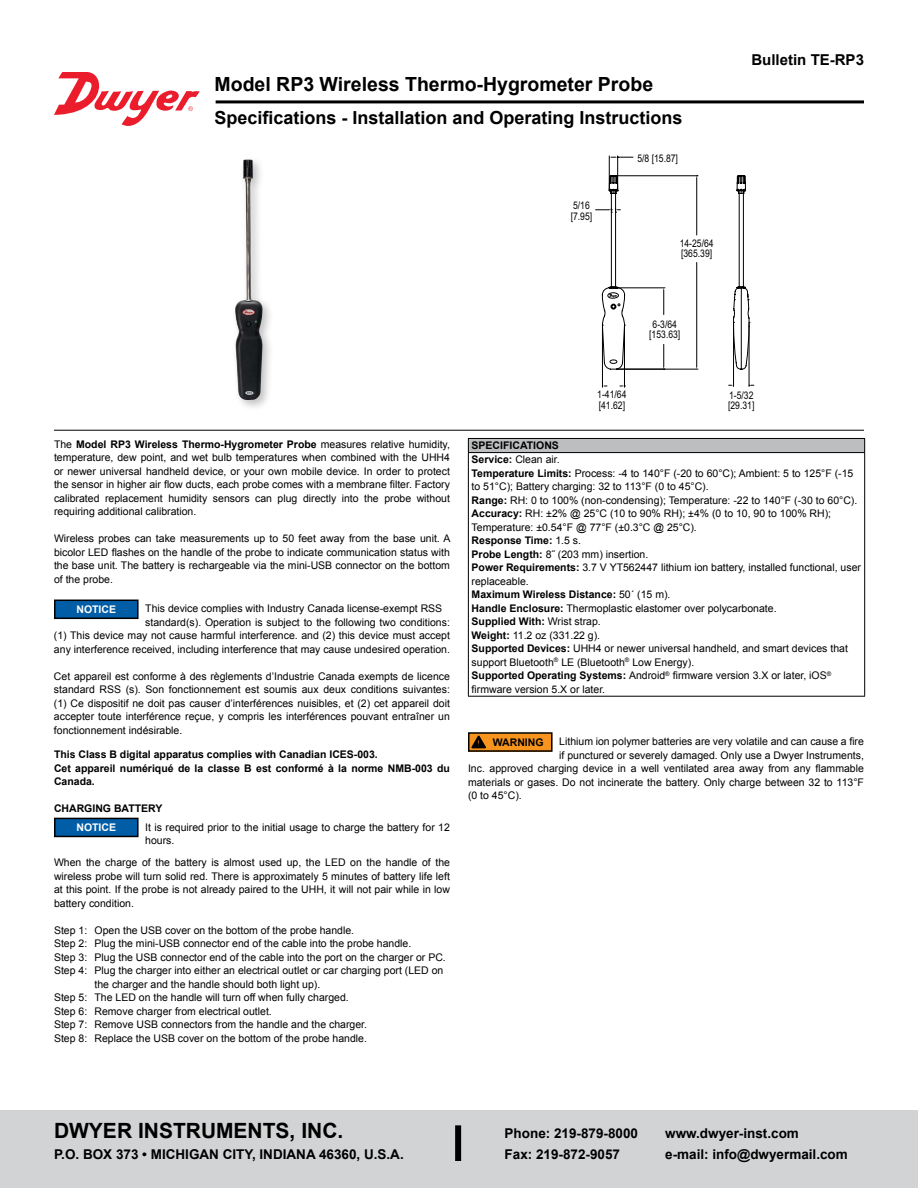
<style>
.page{position:relative;width:918px;height:1188px;background:#fff}
.page>*{position:absolute;margin:0;border:0;box-sizing:border-box;transform-origin:0 0}
.t1{font:700 21px "Arial";color:#000}
.t2{font:700 19.5px "Arial";color:#000}
.t3{font:700 18px "Arial";color:#000}
.t4{font:700 15px "Arial";color:#000}
.t5{font:700 13.5px "Arial";color:#000}
.t6{font:10.5px/13.5px "Arial";color:#000;text-align:justify}
.t7{font:700 10.5px/13.5px "Arial";color:#000}
.t8{font:10.5px/10.5px "Arial Narrow";color:#000}
.t9{font:700 10.5px "Arial";color:#fff}
.s1{font-weight:700}
.s2{font-weight:400}
</style>
<div class="page">
<div style="left:0;top:1111px;width:918px;height:77px;background:#d1d3d4"></div>
<div style="left:455px;top:1125px;width:6px;height:36px;background:#000"></div>
<hr style="left:216px;top:100px;width:648px;height:3px;background:#000">
<hr style="left:54px;top:430px;width:810px;height:1px;background:#000">
<div style="left:468px;top:438px;width:397px;height:15px;background:#bcbec0"></div>
<hr style="left:864px;top:453px;width:1px;height:243px;background:#000">
<hr style="left:468px;top:453px;width:1px;height:243px;background:#000">
<hr style="left:468px;top:696px;width:397px;height:1px;background:#000">
<hr style="left:468px;top:438px;width:397px;height:1px;background:#000">
<svg style="left:468px;top:439px;width:1px;height:13px"></svg>
<svg style="left:864px;top:439px;width:1px;height:13px"></svg>
<hr style="left:468px;top:452px;width:397px;height:1px;background:#000">
<div style="left:55px;top:600px;width:83px;height:18px;background:#005da6"></div>
<div style="left:54px;top:600px;width:85px;height:19px;border:2px solid #000"></div>
<div style="left:55px;top:818px;width:83px;height:18px;background:#005da6"></div>
<div style="left:54px;top:818px;width:85px;height:19px;border:2px solid #000"></div>
<div style="left:469px;top:733px;width:83px;height:18px;background:#f7941e"></div>
<div style="left:468px;top:732px;width:85px;height:20px;border:2px solid #000"></div>
<svg style="left:472px;top:736px;width:14px;height:12px"></svg>
<svg style="left:596px;top:156px;width:158px;height:232px"></svg>
<div style="left:231px;top:155px;width:43px;height:257px;background:#000;opacity:.25"></div>
<img style="left:235px;top:159px;width:28px;height:241px">
<svg style="left:54px;top:72px;width:146px;height:54px"></svg>
<p class="t2" style="left:215px;top:71px;width:440px">Model RP3 Wireless Thermo-Hygrometer Probe</p>
<p class="t3" style="left:215px;top:105px;width:470px">Specifications - Installation and Operating Instructions</p>
<p class="t8" style="left:571px;top:200px;width:23px">5/16 [7.95]</p>
<p class="t8" style="left:637px;top:153px;width:42px">5/8 [15.87]</p>
<p class="t8" style="left:680px;top:237px;width:35px">14-25/64 [365.39]</p>
<p class="t4" style="left:751px;top:50px;width:114px">Bulletin TE-RP3</p>
<p class="t8" style="left:597px;top:389px;width:31px">1-41/64 [41.62]</p>
<p class="t8" style="left:649px;top:318px;width:33px;text-align:center">6-3/64 [153.63]</p>
<p class="t8" style="left:728px;top:389px;width:28px">1-5/32 [29.31]</p>
<p class="t6" style="left:54px;top:438px;width:398px">The <span class="s1">Model RP3 Wireless Thermo-Hygrometer Probe</span> measures relative humidity, temperature, dew point, and wet bulb temperatures when combined with the UHH4 or newer universal handheld device, or your own mobile device. In order to protect the sensor in higher air flow ducts, each probe comes with a membrane filter. Factory calibrated replacement humidity sensors can plug directly into the probe without requiring additional calibration.</p>
<p class="t6" style="left:54px;top:532px;width:398px">Wireless probes can take measurements up to 50 feet away from the base unit. A bicolor LED flashes on the handle of the probe to indicate communication status with the base unit. The battery is rechargeable via the mini-USB connector on the bottom of the probe.</p>
<p class="t6" style="left:145px;top:602px;width:299px">This device complies with Industry Canada license-exempt RSS</p>
<p class="t6" style="left:54px;top:616px;width:398px;text-indent:91px">standard(s). Operation is subject to the following two conditions: (1) This device may not cause harmful interference. and (2) this device must accept any interference received, including interference that may cause undesired operation.</p>
<p class="t6" style="left:54px;top:670px;width:397px">Cet appareil est conforme à des règlements d’Industrie Canada exempts de licence standard RSS (s). Son fonctionnement est soumis aux deux conditions suivantes: (1) Ce dispositif ne doit pas causer d’interférences nuisibles, et (2) cet appareil doit accepter toute interférence reçue, y compris les interférences pouvant entraîner un fonctionnement indésirable.</p>
<p class="t9" style="left:76px;top:602px;width:41px">NOTICE</p>
<p class="t7" style="left:54px;top:748px;width:325px">This Class B digital apparatus complies with Canadian ICES-003.</p>
<p class="t7" style="left:54px;top:762px;width:397px">Cet appareil numériqué de la classe B est conformé à la norme NMB-003 du<br>Canada.</p>
<p class="t7" style="left:54px;top:802px;width:110px">CHARGING BATTERY</p>
<p class="t9" style="left:76px;top:821px;width:41px">NOTICE</p>
<p class="t6" style="left:145px;top:820px;width:306px">It is required prior to the initial usage to charge the battery for 12 hours.</p>
<p class="t6" style="left:54px;top:856px;width:398px">When the charge of the battery is almost used up, the LED on the handle of the wireless probe will turn solid red. There is approximately 5 minutes of battery life left at this point. If the probe is not already paired to the UHH, it will not pair while in low battery condition.</p>
<p class="t6" style="left:54px;top:924px;width:302px">Step 1: Open the USB cover on the bottom of the probe handle.</p>
<p class="t6" style="left:54px;top:937px;width:359px">Step 2: Plug the mini-USB connector end of the cable into the probe handle.</p>
<p class="t6" style="left:54px;top:951px;width:393px">Step 3: Plug the USB connector end of the cable into the port on the charger or PC.</p>
<p class="t6" style="left:54px;top:964px;width:391px">Step 4: Plug the charger into either an electrical outlet or car charging port (LED on</p>
<p class="t6" style="left:94px;top:978px;width:227px">the charger and the handle should both light up).</p>
<p class="t6" style="left:54px;top:991px;width:296px">Step 5: The LED on the handle will turn off when fully charged.</p>
<p class="t6" style="left:54px;top:1005px;width:219px">Step 6: Remove charger from electrical outlet.</p>
<p class="t6" style="left:54px;top:1018px;width:315px">Step 7: Remove USB connectors from the handle and the charger.</p>
<p class="t6" style="left:54px;top:1032px;width:315px">Step 8: Replace the USB cover on the bottom of the probe handle.</p>
<p class="t7" style="left:472px;top:439px;width:89px">SPECIFICATIONS</p>
<p class="t6" style="left:472px;top:453px;width:90px"><span class="s1">Service:</span> Clean air.</p>
<p class="t6" style="left:472px;top:467px;width:383px"><span class="s1">Temperature Limits:</span> Process: -4 to 140°F (-20 to 60°C); Ambient: 5 to 125°F (-15</p>
<p class="t6" style="left:472px;top:480px;width:239px">to 51°C); Battery charging: 32 to 113°F (0 to 45°C).</p>
<p class="t6" style="left:472px;top:494px;width:387px"><span class="s1">Range:</span> RH: 0 to 100% (non-condensing); Temperature: -22 to 140°F (-30 to 60°C).</p>
<p class="t6" style="left:472px;top:507px;width:361px"><span class="s1">Accuracy:</span> RH: ±2% @ 25°C (10 to 90% RH); ±4% (0 to 10, 90 to 100% RH);</p>
<p class="t6" style="left:472px;top:521px;width:227px">Temperature: ±0.54°F @ 77°F (±0.3°C @ 25°C).</p>
<p class="t7" style="left:472px;top:534px;width:111px">Response Time: <span class="s2">1.5 s.</span></p>
<p class="t6" style="left:472px;top:548px;width:178px"><span class="s1">Probe Length:</span> 8˝ (203 mm) insertion.</p>
<p class="t6" style="left:472px;top:561px;width:391px"><span class="s1">Power Requirements:</span> 3.7 V YT562447 lithium ion battery, installed functional, user</p>
<p class="t6" style="left:472px;top:575px;width:59px">replaceable.</p>
<p class="t7" style="left:472px;top:588px;width:200px">Maximum Wireless Distance: <span class="s2">50´ (15 m).</span></p>
<p class="t6" style="left:472px;top:602px;width:306px"><span class="s1">Handle Enclosure:</span> Thermoplastic elastomer over polycarbonate.</p>
<p class="t7" style="left:472px;top:615px;width:131px">Supplied With: <span class="s2">Wrist strap.</span></p>
<p class="t6" style="left:472px;top:629px;width:130px"><span class="s1">Weight:</span> 11.2 oz (331.22 g).</p>
<p class="t6" style="left:472px;top:642px;width:378px"><span class="s1">Supported Devices:</span> UHH4 or newer universal handheld, and smart devices that support Bluetooth<sup>®</sup> LE (Bluetooth<sup>®</sup> Low Energy).</p>
<p class="t6" style="left:472px;top:669px;width:361px"><span class="s1">Supported Operating Systems:</span> Android<sup>®</sup> firmware version 3.X or later, iOS<sup>® </sup>firmware version 5.X or later.</p>
<p class="t6" style="left:559px;top:735px;width:306px">Lithium ion polymer batteries are very volatile and can cause a fire</p>
<p class="t6" style="left:559px;top:748px;width:306px">if punctured or severely damaged. Only use a Dwyer Instruments,</p>
<p class="t6" style="left:468px;top:762px;width:397px">Inc. approved charging device in a well ventilated area away from any flammable</p>
<p class="t6" style="left:468px;top:775px;width:397px">materials or gases. Do not incinerate the battery. Only charge between 32 to 113°F</p>
<p class="t6" style="left:468px;top:789px;width:55px">(0 to 45°C).</p>
<p class="t7" style="left:493px;top:736px;width:52px">WARNING</p>
<p class="t1" style="left:54px;top:1117px;width:291px">DWYER INSTRUMENTS, INC.</p>
<p class="t5" style="left:54px;top:1145px;width:351px">P.O. BOX 373 • MICHIGAN CITY, INDIANA 46360, U.S.A.</p>
<p class="t5" style="left:505px;top:1124px;width:135px">Phone: 219-879-8000</p>
<p class="t5" style="left:505px;top:1145px;width:117px">Fax: 219-872-9057</p>
<p class="t5" style="left:665px;top:1124px;width:135px">www.dwyer-inst.com</p>
<p class="t5" style="left:665px;top:1145px;width:184px">e-mail: info@dwyermail.com</p>
</div>
